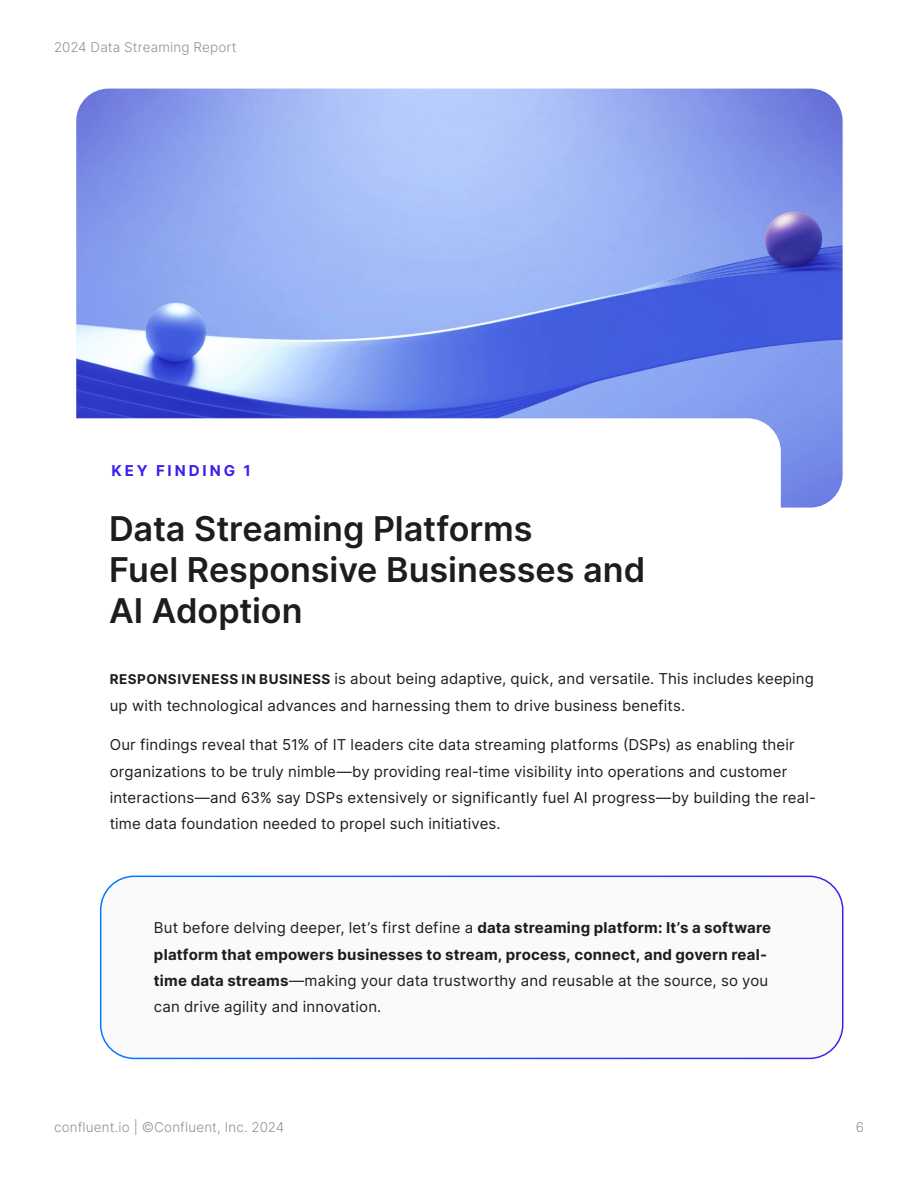
<style>
.page{position:relative;width:918px;height:1188px;background:#fff}
.page>*{position:absolute;margin:0;border:0;box-sizing:border-box;transform-origin:0 0}
.t1{font:600 34.2px/41.1px "Inter";color:#1d1d1d}
.t2{font:15px/26.2px "Inter";letter-spacing:.01em;color:#1d1d1d}
.t3{font:700 15px "Inter";letter-spacing:.19em;color:#3b21ed}
.t4{font:300 13.5px "Inter";letter-spacing:.01em;color:#919191}
.s1{font-weight:700;font-size:13.5px}
.s2{font-weight:700}
</style>
<div class="page">
<img style="left:76px;top:89px;width:767px;height:419px">
<div style="left:14px;top:418px;width:767px;height:238px;background:#fff;border-radius:33px"></div>
<div style="left:101px;top:876px;width:742px;height:182px;background:#fafafa;border-radius:33px"></div>
<div style="left:100px;top:876px;width:743px;height:183px;border:2px solid #fff;border-radius:33px"></div>
<p class="t4" style="left:54px;top:37px;width:184px">2024 Data Streaming Report</p>
<p class="t3" style="left:112px;top:460px;width:141px">KEY FINDING 1</p>
<h1 class="t1" style="left:109px;top:507px;width:538px">Data Streaming Platforms<br>Fuel Responsive Businesses and<br>AI Adoption</h1>
<p class="t2" style="left:110px;top:666px;width:706px"><span class="s1">RESPONSIVENESS IN BUSINESS</span> is about being adaptive, quick, and versatile. This includes keeping up with technological advances and harnessing them to drive business benefits.</p>
<p class="t2" style="left:110px;top:732px;width:708px">Our findings reveal that 51% of IT leaders cite data streaming platforms (DSPs) as enabling their organizations to be truly nimble—by providing real-time visibility into operations and customer interactions—and 63% say DSPs extensively or significantly fuel AI progress—by building the real&shy;time data foundation needed to propel such initiatives.</p>
<p class="t2" style="left:154px;top:914px;width:619px">But before delving deeper, let’s first define a <span class="s2">data streaming platform: It’s a software platform that empowers businesses to stream, process, connect, and govern real&shy;time data streams</span>—making your data trustworthy and reusable at the source, so you can drive agility and innovation.</p>
<p class="t4" style="left:54px;top:1117px;width:232px">confluent.io | ©Confluent, Inc. 2024</p>
<p class="t4" style="left:856px;top:1117px;width:10px">6</p>
</div>
